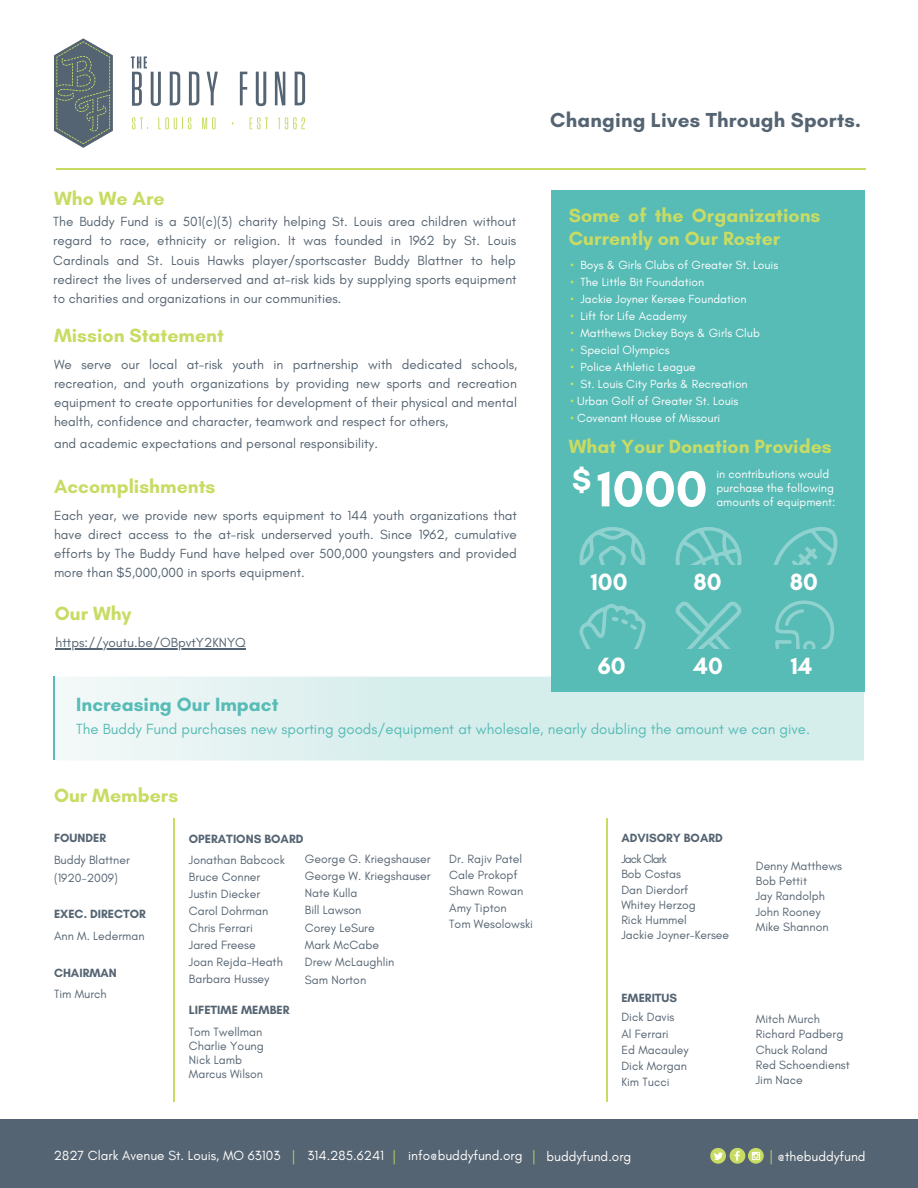
<style>
.page{position:relative;width:918px;height:1188px;background:#fff}
.page>*{position:absolute;margin:0;border:0;box-sizing:border-box;transform-origin:0 0}
.t1{font:700 51.3px "Glacial Indifference";color:#fff}
.t2{font:700 30.3px "Glacial Indifference";color:#fff}
.t3{font:700 24px "Glacial Indifference";color:#fff}
.t4{font:700 20.7px "Glacial Indifference";letter-spacing:.01em;color:#556472}
.t5{font:700 19.5px/23.7px "Glacial Indifference";color:#c8dc64}
.t6{font:700 19.5px "Glacial Indifference";color:#57bbb6}
.t7{font:15px "Glacial Indifference";color:#57bbb6}
.t8{font:15px "Glacial Indifference";color:#c8dc64}
.t9{font:13.5px/19.2px "Glacial Indifference";color:#556472;text-align:justify}
.t10{font:13.5px "Glacial Indifference";color:#fff}
.t11{font:12.15px/15.1px "Glacial Indifference";color:#556472}
.t12{font:700 12.15px "Glacial Indifference";color:#556472}
.t13{font:12px/14px "Glacial Indifference";color:#fff}
.s1{color:#c8dc64}
.s2{font-size:15px;color:#c8dc64}
</style>
<div class="page">
<img style="left:54px;top:676px;width:810px;height:84px">
<hr style="left:53px;top:677px;width:2px;height:83px;background:#57bbb6">
<hr style="left:173px;top:818px;width:2px;height:284px;background:#c8dc64">
<hr style="left:606px;top:818px;width:2px;height:284px;background:#c8dc64">
<div style="left:0;top:1119px;width:918px;height:69px;background:#556472"></div>
<div style="left:551px;top:190px;width:313px;height:502px;background:#57bbb6"></div>
<svg style="left:579px;top:604px;width:67px;height:45px"></svg>
<svg style="left:579px;top:527px;width:66px;height:38px"></svg>
<svg style="left:675px;top:602px;width:67px;height:47px"></svg>
<svg style="left:676px;top:527px;width:66px;height:38px"></svg>
<svg style="left:773px;top:527px;width:65px;height:38px"></svg>
<svg style="left:775px;top:600px;width:59px;height:49px"></svg>
<svg style="left:54px;top:38px;width:59px;height:110px"></svg>
<svg style="left:132px;top:117px;width:16px;height:12px"></svg>
<svg style="left:131px;top:57px;width:30px;height:49px"></svg>
<svg style="left:170px;top:72px;width:10px;height:33px"></svg>
<svg style="left:165px;top:117px;width:4px;height:12px"></svg>
<svg style="left:158px;top:117px;width:10px;height:12px"></svg>
<svg style="left:174px;top:117px;width:17px;height:12px"></svg>
<svg style="left:189px;top:72px;width:10px;height:33px"></svg>
<svg style="left:207px;top:72px;width:11px;height:33px"></svg>
<svg style="left:202px;top:117px;width:5px;height:12px"></svg>
<svg style="left:212px;top:117px;width:4px;height:12px"></svg>
<svg style="left:213px;top:118px;width:2px;height:10px"></svg>
<svg style="left:240px;top:72px;width:7px;height:33px"></svg>
<svg style="left:256px;top:72px;width:10px;height:34px"></svg>
<svg style="left:250px;top:117px;width:18px;height:12px"></svg>
<svg style="left:275px;top:72px;width:10px;height:33px"></svg>
<svg style="left:295px;top:72px;width:10px;height:33px"></svg>
<svg style="left:278px;top:117px;width:27px;height:12px"></svg>
<hr style="left:56px;top:168px;width:810px;height:2px;background:#c8dc64">
<svg style="left:748px;top:1148px;width:16px;height:16px"></svg>
<svg style="left:752px;top:1152px;width:8px;height:8px"></svg>
<svg style="left:710px;top:1148px;width:35px;height:16px"></svg>
<hr style="left:56px;top:648px;width:190px;height:1px;background:#556472">
<h3 class="t5" style="left:54px;top:186px;width:112px">Who We Are</h3>
<p class="t9" style="left:53px;top:212px;width:465px">The Buddy Fund is a 501(c)(3) charity helping St. Louis area children without regard to race, ethnicity or religion. It was founded in 1962 by St. Louis Cardinals and St. Louis Hawks player/sportscaster Buddy Blattner to help redirect the lives of underserved and at-risk kids by supplying sports equipment to charities and organizations in our communities.</p>
<h3 class="t5" style="left:54px;top:323px;width:171px">Mission Statement</h3>
<p class="t9" style="left:54px;top:354px;width:465px">We serve our local at-risk youth in partnership with dedicated schools, recreation, and youth organizations by providing new sports and recreation equipment to create opportunities for development of their physical and mental health, confidence and character, teamwork and respect for others,</p>
<p class="t9" style="left:54px;top:433px;width:326px">and academic expectations and personal responsibility.</p>
<h3 class="t5" style="left:54px;top:475px;width:163px">Accomplishments</h3>
<p class="t9" style="left:54px;top:506px;width:465px">Each year, we provide new sports equipment to 144 youth organizations that have direct access to the at-risk underserved youth. Since 1962, cumulative efforts by The Buddy Fund have helped over 500,000 youngsters and provided more than $5,000,000 in sports equipment.</p>
<h3 class="t5" style="left:55px;top:601px;width:78px">Our Why</h3>
<p class="t9" style="left:56px;top:633px;width:192px">https://youtu.be/OBpvtY2KNYQ</p>
<h3 class="t6" style="left:76px;top:692px;width:204px">Increasing Our Impact</h3>
<h3 class="t4" style="left:550px;top:107px;width:312px">Changing Lives Through Sports.</h3>
<h3 class="t5" style="left:569px;top:203px;width:253px">Some of the Organizations<br>Currently on Our Roster</h3>
<p class="t13" style="left:570px;top:258px;width:209px"><span class="s1">•</span> Boys &amp; Girls Clubs of Greater St. Louis</p>
<p class="t13" style="left:570px;top:275px;width:135px"><span class="s1">•</span> The Little Bit Foundation</p>
<p class="t13" style="left:570px;top:292px;width:178px"><span class="s1">•</span> Jackie Joyner Kersee Foundation</p>
<p class="t13" style="left:570px;top:309px;width:118px"><span class="s1">•</span> Lift for Life Academy</p>
<p class="t13" style="left:570px;top:326px;width:191px"><span class="s1">•</span> Matthews Dickey Boys &amp; Girls Club</p>
<p class="t13" style="left:570px;top:343px;width:101px"><span class="s1">•</span> Special Olympics</p>
<p class="t13" style="left:570px;top:360px;width:127px"><span class="s1">•</span> Police Athletic League</p>
<p class="t13" style="left:570px;top:377px;width:179px"><span class="s1">•</span> St. Louis City Parks &amp; Recreation</p>
<p class="t13" style="left:570px;top:394px;width:170px"><span class="s1">•</span> Urban Golf of Greater St. Louis</p>
<p class="t13" style="left:570px;top:411px;width:151px"><span class="s1">•</span> Covenant House of Missouri</p>
<h3 class="t5" style="left:569px;top:435px;width:264px">What Your Donation Provides</h3>
<h2 class="t2" style="left:572px;top:461px;width:21px">$</h2>
<h1 class="t1" style="left:597px;top:458px;width:112px">1000</h1>
<p class="t13" style="left:716px;top:467px;width:119px">in contributions would purchase the following</p>
<p class="t13" style="left:716px;top:495px;width:121px">amounts of equipment:</p>
<h3 class="t3" style="left:591px;top:567px;width:38px">100</h3>
<h3 class="t3" style="left:694px;top:567px;width:30px">80</h3>
<h3 class="t3" style="left:790px;top:567px;width:30px">80</h3>
<h3 class="t3" style="left:597px;top:651px;width:30px">60</h3>
<h3 class="t3" style="left:694px;top:651px;width:31px">40</h3>
<h3 class="t3" style="left:791px;top:651px;width:23px">14</h3>
<p class="t7" style="left:76px;top:719px;width:735px">The Buddy Fund purchases new sporting goods/equipment at wholesale, nearly doubling the amount we can give.</p>
<h3 class="t5" style="left:54px;top:783px;width:126px">Our Members</h3>
<p class="t12" style="left:54px;top:831px;width:54px">FOUNDER</p>
<p class="t11" style="left:54px;top:850px;width:77px;line-height:18.1px">Buddy Blattner (1920-2009)</p>
<p class="t12" style="left:54px;top:907px;width:93px">EXEC. DIRECTOR</p>
<p class="t11" style="left:54px;top:929px;width:92px">Ann M. Lederman</p>
<p class="t12" style="left:54px;top:965px;width:64px">CHAIRMAN</p>
<p class="t11" style="left:54px;top:986px;width:54px">Tim Murch</p>
<p class="t12" style="left:189px;top:832px;width:116px">OPERATIONS BOARD</p>
<p class="t11" style="left:189px;top:851px;width:98px;line-height:17px">Jonathan Babcock<br>Bruce Conner<br>Justin Diecker<br>Carol Dohrman<br>Chris Ferrari<br>Jared Freese<br>Joan Rejda-Heath<br>Barbara Hussey</p>
<p class="t12" style="left:189px;top:1002px;width:102px">LIFETIME MEMBER</p>
<p class="t11" style="left:189px;top:1025px;width:76px;line-height:14px">Tom Twellman<br>Charlie Young<br>Nick Lamb<br>Marcus Wilson</p>
<p class="t11" style="left:305px;top:850px;width:127px;line-height:17.2px">George G. Kriegshauser<br>George W. Kriegshauser<br>Nate Kulla<br>Bill Lawson<br>Corey LeSure<br>Mark McCabe<br>Drew McLaughlin<br>Sam Norton</p>
<p class="t11" style="left:449px;top:850px;width:85px;line-height:16.2px">Dr. Rajiv Patel<br>Cale Prokopf<br>Shawn Rowan<br>Amy Tipton<br>Tom Wesolowski</p>
<p class="t12" style="left:621px;top:830px;width:103px">ADVISORY BOARD</p>
<p class="t11" style="left:621px;top:851px;width:109px">Jack Clark<br>Bob Costas<br>Dan Dierdorf<br>Whitey Herzog<br>Rick Hummel<br>Jackie Joyner-Kersee</p>
<p class="t11" style="left:756px;top:858px;width:88px">Denny Matthews<br>Bob Pettit<br>Jay Randolph<br>John Rooney<br>Mike Shannon</p>
<p class="t12" style="left:621px;top:991px;width:57px">EMERITUS</p>
<p class="t11" style="left:621px;top:1009px;width:69px;line-height:16.2px">Dick Davis<br>Al Ferrari<br>Ed Macauley<br>Dick Morgan<br>Kim Tucci</p>
<p class="t11" style="left:756px;top:1011px;width:95px">Mitch Murch<br>Richard Padberg<br>Chuck Roland<br>Red Schoendienst<br>Jim Nace</p>
<p class="t10" style="left:54px;top:1147px;width:244px">2827 Clark Avenue St. Louis, MO 63103 <span class="s2">|</span></p>
<p class="t8" style="left:392px;top:1146px;width:6px">|</p>
<p class="t10" style="left:308px;top:1148px;width:78px">314.285.6241</p>
<p class="t10" style="left:408px;top:1148px;width:116px">info@buddyfund.org</p>
<p class="t10" style="left:532px;top:1148px;width:101px"><span class="s2">|</span> buddyfund.org</p>
<p class="t10" style="left:769px;top:1148px;width:98px"><span class="s2">|</span> @thebuddyfund</p>
</div>
